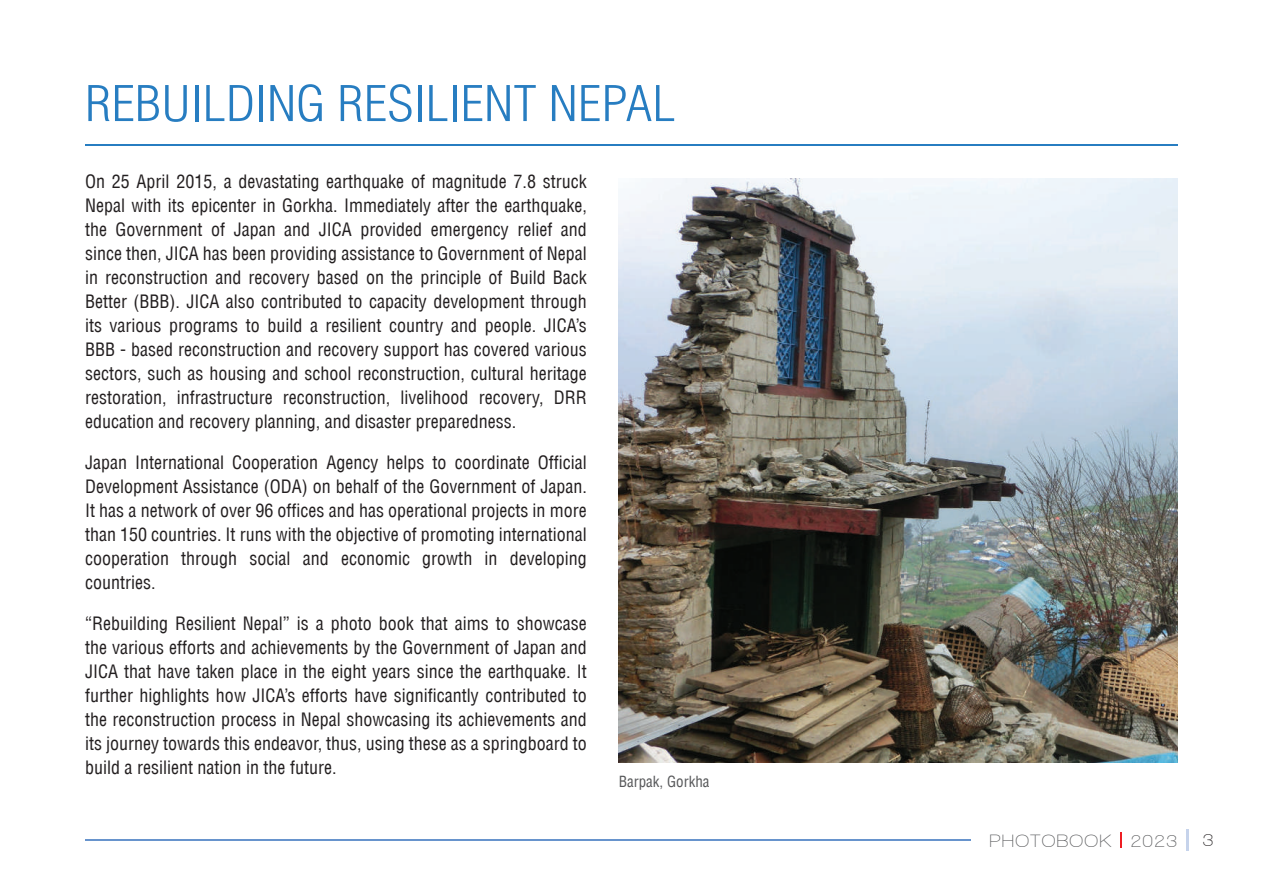
<style>
.page{position:relative;width:1263px;height:893px;background:#fff}
.page>*{position:absolute;margin:0;border:0;box-sizing:border-box;transform-origin:0 0}
.t1{font:300 condensed 48px "Helvetica LT";color:#277dc1;scale:1.1 1}
.t2{font:condensed 18px/24px "Helvetica LT";color:#231f20;text-align:justify}
.t3{font:600 18px "Walkway Upper";letter-spacing:.075em;color:#57585a}
.t4{font:600 18px "Walkway Upper";color:#231f20}
.t5{font:condensed 15px "Helvetica LT";color:#57585a}
</style>
<div class="page">
<hr style="left:1186px;top:829px;width:2px;height:21px;background:#c6d3eb">
<svg style="left:1121px;top:832px;width:1px;height:16px"></svg>
<hr style="left:85px;top:839px;width:886px;height:1px;background:#6794cd">
<img style="left:619px;top:178px;width:559px;height:585px">
<hr style="left:85px;top:145px;width:1093px;height:1px;background:#277dc1">
<h1 class="t1" style="left:85px;top:74px;width:538px">REBUILDING RESILIENT NEPAL</h1>
<p class="t2" style="left:85px;top:169px;width:503px">On 25 April 2015, a devastating earthquake of magnitude 7.8 struck Nepal with its epicenter in Gorkha. Immediately after the earthquake, the Government of Japan and JICA provided emergency relief and since then, JICA has been providing assistance to Government of Nepal in reconstruction and recovery based on the principle of Build Back Better (BBB). JICA also contributed to capacity development through its various programs to build a resilient country and people. JICA’s BBB - based reconstruction and recovery support has covered various sectors, such as housing and school reconstruction, cultural heritage restoration, infrastructure reconstruction, livelihood recovery, DRR education and recovery planning, and disaster preparedness.</p>
<p class="t2" style="left:85px;top:450px;width:503px">Japan International Cooperation Agency helps to coordinate Official Development Assistance (ODA) on behalf of the Government of Japan.<br>It has a network of over 96 offices and has operational projects in more than 150 countries. It runs with the objective of promoting international cooperation through social and economic growth in developing countries.</p>
<p class="t2" style="left:85px;top:611px;width:503px">“Rebuilding Resilient Nepal” is a photo book that aims to showcase the various efforts and achievements by the Government of Japan and JICA that have taken place in the eight years since the earthquake. It further highlights how JICA’s efforts have significantly contributed to the reconstruction process in Nepal showcasing its achievements and its journey towards this endeavor, thus, using these as a springboard to build a resilient nation in the future.</p>
<p class="t5" style="left:619px;top:772px;width:92px">Barpak, Gorkha</p>
<p class="t3" style="left:989px;top:831px;width:189px">PHOTOBOOK 2023</p>
<p class="t4" style="left:1203px;top:830px;width:12px">3</p>
</div>
